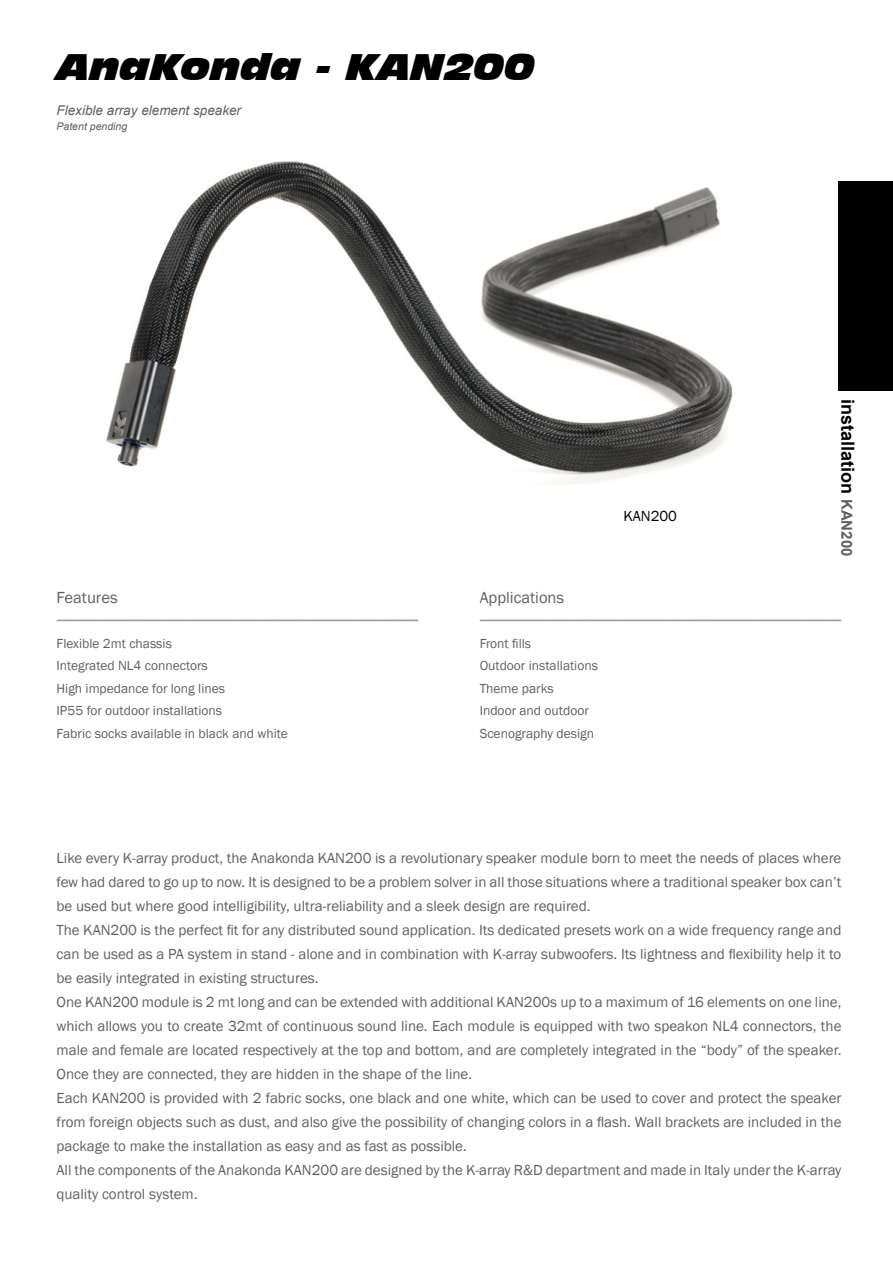
<style>
.page{position:relative;width:893px;height:1263px;background:#fff}
.page>*{position:absolute;margin:0;border:0;box-sizing:border-box;transform-origin:0 0}
.t1{font:italic 34.5px "Incised 901 BT Nord";color:#000}
.t2{font:700 18px "Arial";color:#000}
.t3{font:16.5px "Franklin Gothic";color:#5f6062}
.t4{font:15px/24px "Franklin Gothic";color:#5f6062}
.t5{font:15px "Franklin Gothic";color:#000}
.t6{font:13.5px/22.5px "Franklin Gothic";color:#5f6062}
.t7{font:italic 13.5px "Arial";color:#5f6062}
.t8{font:italic 10.5px "Arial";color:#5f6062}
.s1{font-size:15px;color:#5f6062}
</style>
<div class="page">
<img style="left:106px;top:161px;width:627px;height:323px">
<svg style="left:56px;top:619px;width:363px;height:2px"></svg>
<svg style="left:479px;top:619px;width:363px;height:2px"></svg>
<div style="left:839px;top:181px;width:54px;height:210px;background:#000"></div>
<h1 class="t1" style="left:57px;top:47px;width:480px">AnaKonda - KAN200</h1>
<p class="t7" style="left:57px;top:101px;width:186px">Flexible array element speaker</p>
<p class="t8" style="left:57px;top:120px;width:72px">Patent pending</p>
<p class="t3" style="left:57px;top:587px;width:63px">Features</p>
<p class="t6" style="left:57px;top:632px;width:233px">Flexible 2mt chassis<br>Integrated NL4 connectors<br>High impedance for long lines<br>IP55 for outdoor installations<br>Fabric socks available in black and white</p>
<p class="t5" style="left:623px;top:507px;width:55px">KAN200</p>
<p class="t3" style="left:480px;top:587px;width:86px">Applications</p>
<p class="t6" style="left:480px;top:632px;width:120px">Front fills<br>Outdoor installations<br>Theme parks<br>Indoor and outdoor<br>Scenography design</p>
<p class="t2" style="left:860px;top:399px;width:159px;rotate:90deg">installation <span class="s1">KAN200</span></p>
<p class="t4" style="left:57px;top:846px;width:786px">Like every K-array product, the Anakonda KAN200 is a revolutionary speaker module born to meet the needs of places where few had dared to go up to now. It is designed to be a problem solver in all those situations where a traditional speaker box can’t be used but where good intelligibility, ultra-reliability and a sleek design are required.<br>The KAN200 is the perfect fit for any distributed sound application. Its dedicated presets work on a wide frequency range and can be used as a PA system in stand - alone and in combination with K-array subwoofers. Its lightness and flexibility help it to be easily integrated in existing structures.<br>One KAN200 module is 2 mt long and can be extended with additional KAN200s up to a maximum of 16 elements on one line, which allows you to create 32mt of continuous sound line. Each module is equipped with two speakon NL4 connectors, the male and female are located respectively at the top and bottom, and are completely integrated in the “body” of the speaker.<br>Once they are connected, they are hidden in the shape of the line.<br>Each KAN200 is provided with 2 fabric socks, one black and one white, which can be used to cover and protect the speaker from foreign objects such as dust, and also give the possibility of changing colors in a flash. Wall brackets are included in the package to make the installation as easy and as fast as possible.<br>All the components of the Anakonda KAN200 are designed by the K-array R&amp;D department and made in Italy under the K-array quality control system.</p>
</div>
